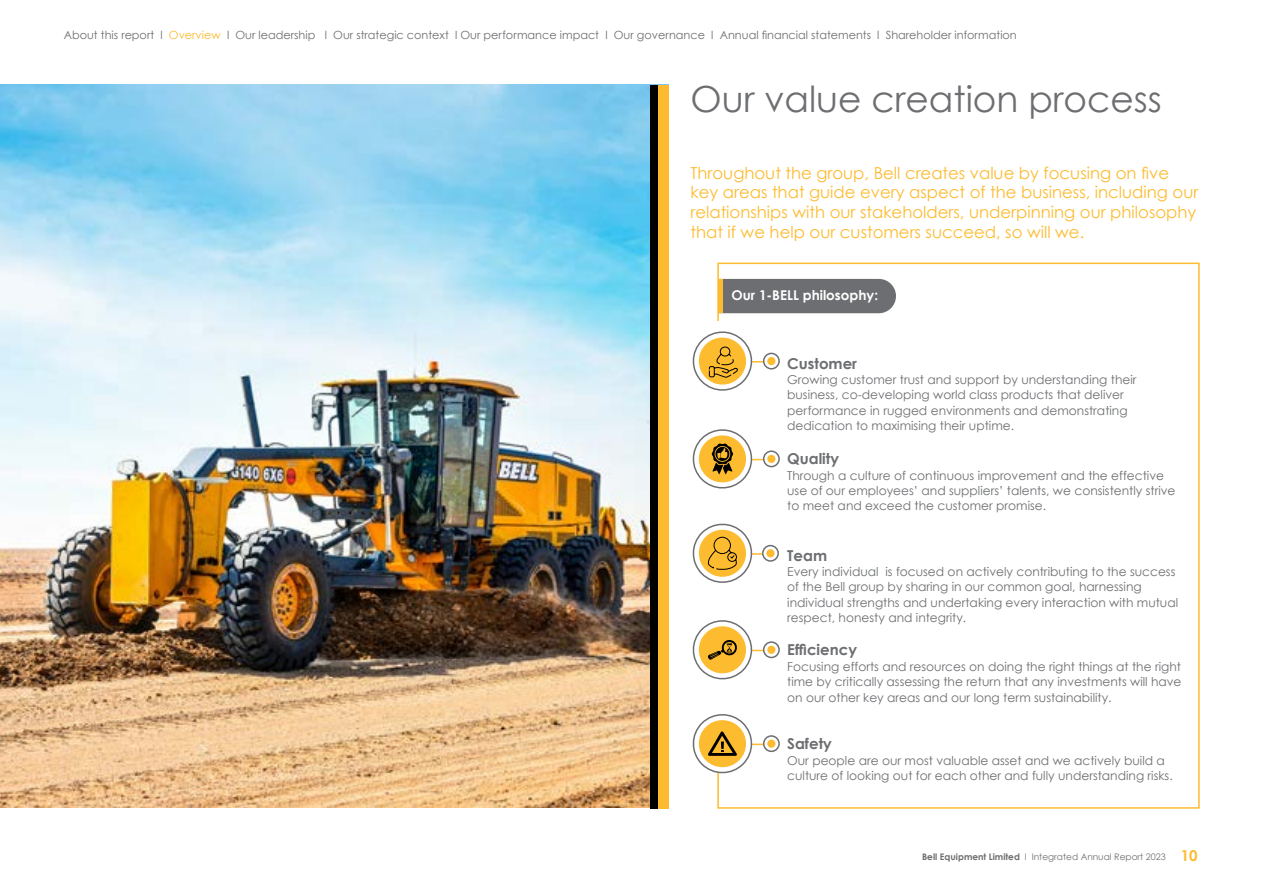
<style>
.page{position:relative;width:1263px;height:893px;background:#fff}
.page>*{position:absolute;margin:0;border:0;box-sizing:border-box;transform-origin:0 0}
.t1{font:36px "Century Gothic";color:#6d6e71}
.t2{font:16.5px/19.8px "Century Gothic";color:#fdbb30}
.t3{font:700 15px "Century Gothic";color:#6d6e71}
.t4{font:700 13.5px "Century Gothic";color:#fff}
.t5{font:12.15px/15.5px "Century Gothic";color:#6d6e71}
.t6{font:11.25px "Century Gothic";color:#6d6e71}
.t7{font:9px "Century Gothic";color:#6d6e71}
.s1{color:#fdbb30}
.s2{font-weight:700}
.s3{font-weight:700;font-size:15px;color:#fdbb30}
</style>
<div class="page">
<img style="left:0;top:84px;width:669px;height:723px">
<div style="left:722px;top:279px;width:174px;height:34px;background:#6d6e71"></div>
<hr style="left:718px;top:279px;width:4px;height:34px;background:#fdbb30">
<svg style="left:764px;top:642px;width:15px;height:15px"></svg>
<div style="left:763px;top:641px;width:17px;height:17px;border:2px solid #6d6e71;border-radius:50%"></div>
<div style="left:767px;top:646px;width:8px;height:8px;background:#fdbb30;border-radius:50%"></div>
<svg style="left:692px;top:620px;width:72px;height:60px"></svg>
<svg style="left:764px;top:736px;width:15px;height:15px"></svg>
<div style="left:763px;top:735px;width:17px;height:17px;border:2px solid #6d6e71;border-radius:50%"></div>
<div style="left:767px;top:740px;width:8px;height:8px;background:#fdbb30;border-radius:50%"></div>
<svg style="left:692px;top:714px;width:72px;height:63px"></svg>
<svg style="left:764px;top:451px;width:15px;height:16px"></svg>
<div style="left:763px;top:450px;width:17px;height:17px;border:2px solid #6d6e71;border-radius:50%"></div>
<div style="left:767px;top:455px;width:8px;height:8px;background:#fdbb30;border-radius:50%"></div>
<svg style="left:692px;top:429px;width:72px;height:60px"></svg>
<svg style="left:764px;top:353px;width:15px;height:16px"></svg>
<div style="left:763px;top:353px;width:17px;height:16px;border:2px solid #6d6e71;border-radius:50%"></div>
<div style="left:767px;top:357px;width:8px;height:8px;background:#fdbb30;border-radius:50%"></div>
<svg style="left:692px;top:331px;width:72px;height:60px"></svg>
<svg style="left:763px;top:546px;width:15px;height:15px"></svg>
<div style="left:762px;top:545px;width:17px;height:17px;border:2px solid #6d6e71;border-radius:50%"></div>
<div style="left:766px;top:549px;width:8px;height:8px;background:#fdbb30;border-radius:50%"></div>
<svg style="left:692px;top:523px;width:71px;height:60px"></svg>
<div style="left:651px;top:85px;width:10px;height:724px;background:#000"></div>
<div style="left:658px;top:85px;width:11px;height:724px;background:#fdbb30"></div>
<p class="t6" style="left:64px;top:28px;width:954px">About this report l <span class="s1">Overview</span> l Our leadership l Our strategic context l Our performance impact l Our governance l Annual financial statements l Shareholder information</p>
<h1 class="t1" style="left:690px;top:77px;width:473px">Our value creation process</h1>
<p class="t2" style="left:690px;top:162px;width:509px">Throughout the group, Bell creates value by focusing on five key areas that guide every aspect of the business, including our relationships with our stakeholders, underpinning our philosophy that if we help our customers succeed, so will we.</p>
<p class="t4" style="left:731px;top:286px;width:148px">Our 1-BELL philosophy:</p>
<p class="t3" style="left:787px;top:354px;width:71px">Customer</p>
<p class="t5" style="left:787px;top:372px;width:351px">Growing customer trust and support by understanding their business, co-developing world class products that deliver performance in rugged environments and demonstrating dedication to maximising their uptime.</p>
<p class="t3" style="left:787px;top:449px;width:53px">Quality</p>
<p class="t5" style="left:787px;top:467px;width:390px">Through a culture of continuous improvement and the effective use of our employees’ and suppliers’ talents, we consistently strive to meet and exceed the customer promise.</p>
<p class="t3" style="left:787px;top:546px;width:41px">Team</p>
<p class="t5" style="left:787px;top:564px;width:392px">Every individual is focused on actively contributing to the success of the Bell group by sharing in our common goal, harnessing individual strengths and undertaking every interaction with mutual respect, honesty and integrity.</p>
<p class="t3" style="left:787px;top:640px;width:71px">Efficiency</p>
<p class="t5" style="left:787px;top:658px;width:396px;text-align:justify">Focusing efforts and resources on doing the right things at the right time by critically assessing the return that any investments will have on our other key areas and our long term sustainability.</p>
<p class="t3" style="left:787px;top:734px;width:46px">Safety</p>
<p class="t5" style="left:787px;top:752px;width:387px">Our people are our most valuable asset and we actively build a culture of looking out for each other and fully understanding risks.</p>
<p class="t7" style="left:922px;top:851px;width:277px"><span class="s2">Bell Equipment Limited</span> l Integrated Annual Report 2023 <span class="s3">10</span></p>
</div>
